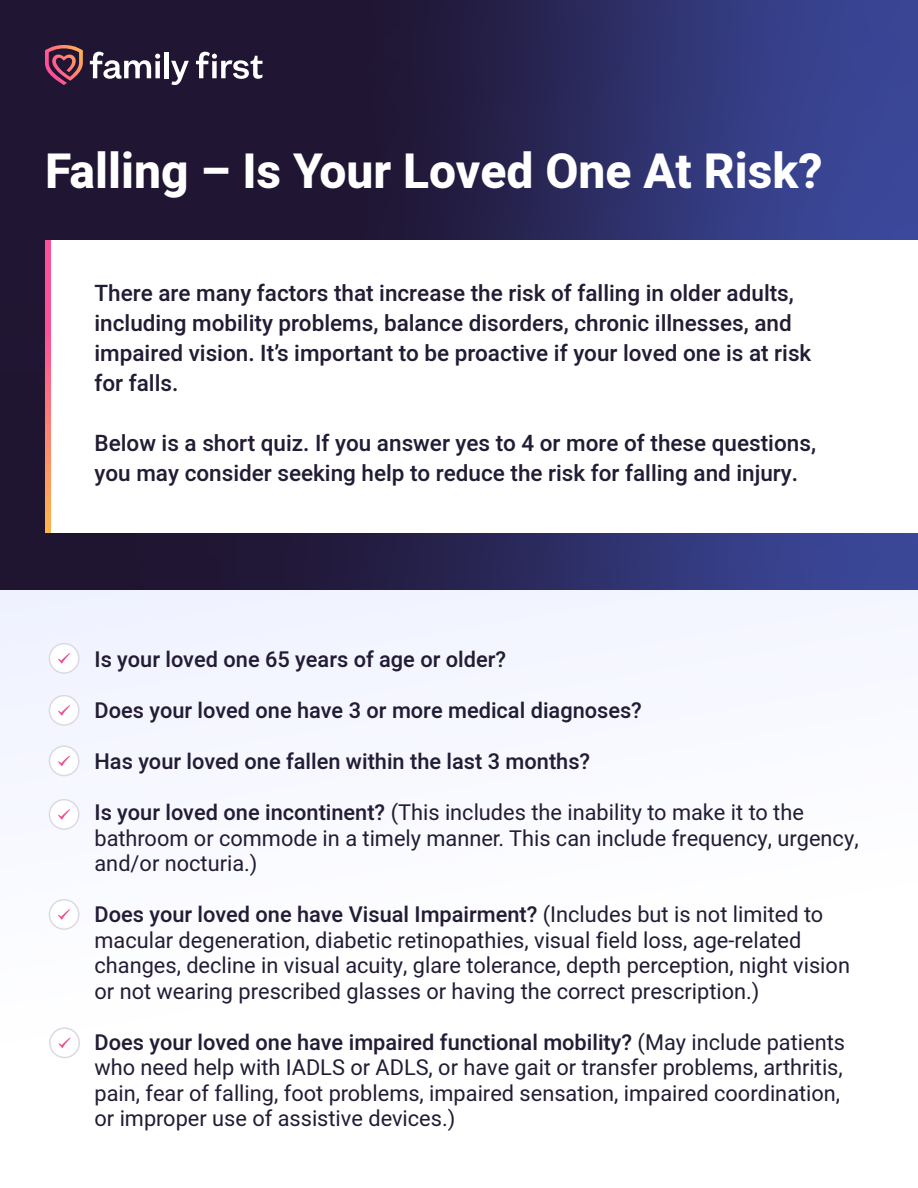
<style>
.page{position:relative;width:918px;height:1188px;background:#fff}
.page>*{position:absolute;margin:0;border:0;box-sizing:border-box;transform-origin:0 0}
.t1{font:800 48px "Heebo";color:#fff}
.t2{font:500 22.5px/30px "Heebo";color:#231c35}
.t3{font:21.75px/25.5px "Heebo";color:#231c35}
.t4{font:500 21.75px "Heebo";color:#231c35}
.s1{font-weight:500}
</style>
<div class="page">
<svg style="left:0;top:0;width:918px;height:590px;background:#292654"></svg>
<div style="left:164px;top:52px;width:5px;height:26px;background:#fff"></div>
<svg style="left:171px;top:61px;width:18px;height:24px"></svg>
<svg style="left:90px;top:52px;width:70px;height:27px"></svg>
<svg style="left:196px;top:52px;width:66px;height:27px"></svg>
<svg style="left:45px;top:45px;width:38px;height:40px;background:#783c4f"></svg>
<div style="left:48px;top:240px;width:870px;height:292px;background:#fff"></div>
<svg style="left:45px;top:241px;width:6px;height:291px;background:#ff727e"></svg>
<div style="left:49px;top:643px;width:31px;height:31px;border:2px solid #dadae5;border-radius:50%"></div>
<svg style="left:58px;top:653px;width:12px;height:11px"></svg>
<div style="left:49px;top:695px;width:31px;height:31px;border:2px solid #dadae5;border-radius:50%"></div>
<svg style="left:58px;top:705px;width:12px;height:11px"></svg>
<div style="left:49px;top:745px;width:31px;height:31px;border:2px solid #dadae5;border-radius:50%"></div>
<svg style="left:58px;top:755px;width:12px;height:11px"></svg>
<div style="left:49px;top:799px;width:31px;height:31px;border:2px solid #dadae5;border-radius:50%"></div>
<svg style="left:58px;top:809px;width:12px;height:11px"></svg>
<div style="left:49px;top:899px;width:31px;height:31px;border:2px solid #dadae5;border-radius:50%"></div>
<svg style="left:58px;top:909px;width:12px;height:11px"></svg>
<div style="left:49px;top:1027px;width:31px;height:31px;border:2px solid #dadae5;border-radius:50%"></div>
<svg style="left:58px;top:1037px;width:13px;height:11px"></svg>
<h1 class="t1" style="left:45px;top:137px;width:779px">Falling – Is Your Loved One At Risk?</h1>
<p class="t2" style="left:94px;top:278px;width:718px">There are many factors that increase the risk of falling in older adults, including mobility problems, balance disorders, chronic illnesses, and impaired vision. It’s important to be proactive if your loved one is at risk for falls.</p>
<p class="t2" style="left:94px;top:428px;width:723px">Below is a short quiz. If you answer yes to 4 or more of these questions, you may consider seeking help to reduce the risk for falling and injury.</p>
<p class="t4" style="left:94px;top:645px;width:413px">Is your loved one 65 years of age or older?</p>
<p class="t4" style="left:94px;top:696px;width:549px">Does your loved one have 3 or more medical diagnoses?</p>
<p class="t4" style="left:94px;top:747px;width:497px">Has your loved one fallen within the last 3 months?</p>
<p class="t3" style="left:94px;top:800px;width:766px"><span class="s1">Is your loved one incontinent?</span> (This includes the inability to make it to the bathroom or commode in a timely manner. This can include frequency, urgency, and/or nocturia.)</p>
<p class="t3" style="left:94px;top:902px;width:757px"><span class="s1">Does your loved one have Visual Impairment?</span> (Includes but is not limited to macular degeneration, diabetic retinopathies, visual field loss, age-related changes, decline in visual acuity, glare tolerance, depth perception, night vision or not wearing prescribed glasses or having the correct prescription.)</p>
<p class="t3" style="left:94px;top:1029px;width:752px"><span class="s1">Does your loved one have impaired functional mobility?</span> (May include patients who need help with IADLS or ADLS, or have gait or transfer problems, arthritis, pain, fear of falling, foot problems, impaired sensation, impaired coordination, or improper use of assistive devices.)</p>
</div>
